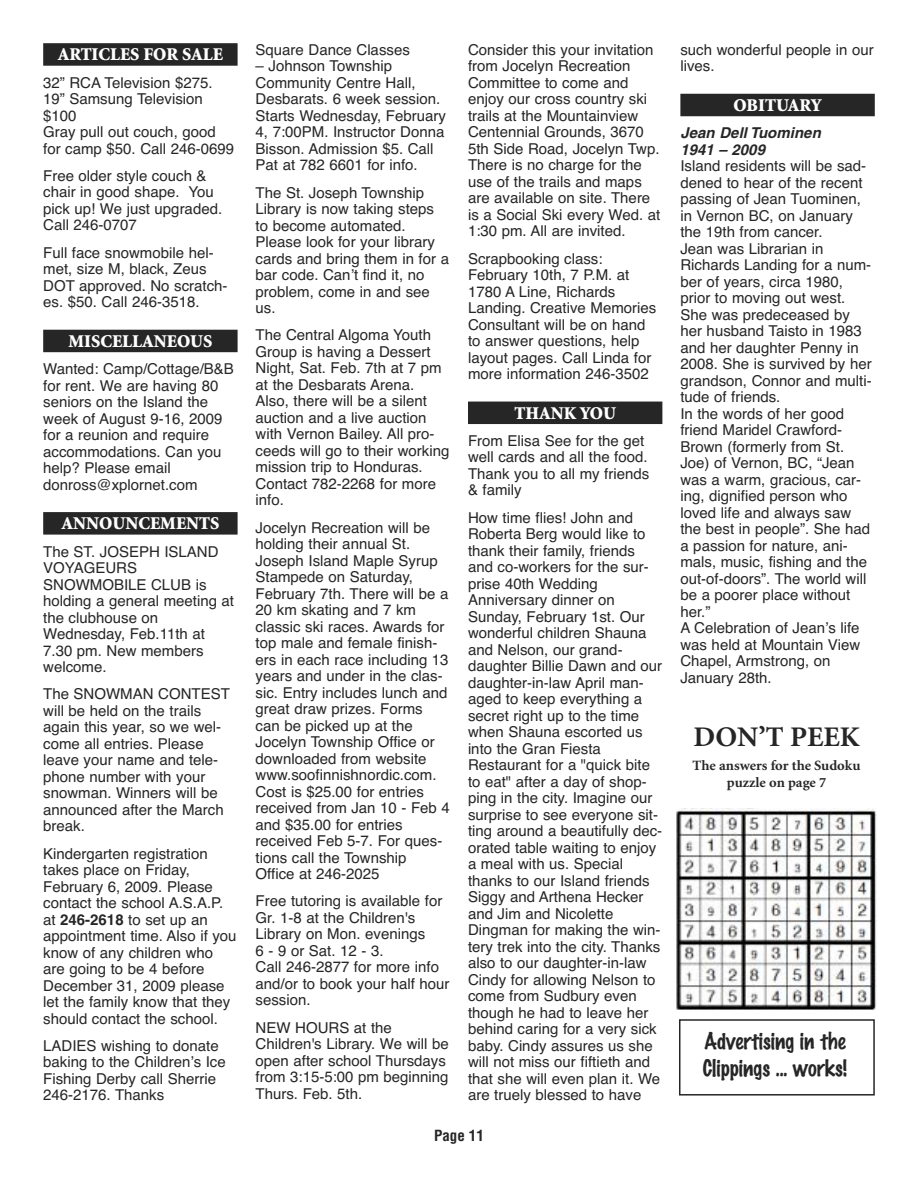
<style>
.page{position:relative;width:918px;height:1188px;background:#fff}
.page>*{position:absolute;margin:0;border:0;box-sizing:border-box;transform-origin:0 0}
.t1{font:700 28.5px "Minion";color:#272627}
.t2{font:21px/27px "Marker";color:#272627}
.t3{font:900 18px "Minion";color:#fff}
.t4{font:15px/16.5px "Helvetica";color:#272627}
.t5{font:italic 700 15px/16.5px "Helvetica";letter-spacing:.005em;color:#272627}
.t6{font:700 condensed 15px "Helvetica";color:#272627}
.t7{font:700 14.25px/17.1px "Minion";color:#272627;text-align:center}
.s1{font-weight:700}
</style>
<div class="page">
<div style="left:43px;top:43px;width:195px;height:23px;background:#272627"></div>
<div style="left:43px;top:330px;width:195px;height:22px;background:#272627"></div>
<div style="left:43px;top:512px;width:195px;height:23px;background:#272627"></div>
<div style="left:468px;top:402px;width:194px;height:22px;background:#272627"></div>
<div style="left:680px;top:94px;width:195px;height:22px;background:#272627"></div>
<div style="left:679px;top:1019px;width:196px;height:77px;border:2px solid #272627"></div>
<img style="left:676px;top:809px;width:201px;height:200px">
<p class="t3" style="left:58px;top:48px;width:167px">ARTICLES FOR SALE</p>
<p class="t4" style="left:43px;top:74px;width:192px">32” RCA Television $275.<br>19” Samsung Television $100<br>Gray pull out couch, good for camp $50. Call 246-0699</p>
<p class="t4" style="left:43px;top:167px;width:181px">Free older style couch &amp; chair in good shape. You pick up! We just upgraded.<br>Call 246-0707</p>
<p class="t4" style="left:43px;top:244px;width:186px">Full face snowmobile hel&shy;met, size M, black, Zeus<br>DOT approved. No scratch&shy;es. $50. Call 246-3518.</p>
<p class="t3" style="left:69px;top:334px;width:145px">MISCELLANEOUS</p>
<p class="t4" style="left:43px;top:361px;width:192px">Wanted: Camp/Cottage/B&amp;B for rent. We are having 80 seniors on the Island the week of August 9-16, 2009 for a reunion and require accommodations. Can you help? Please email donross@xplornet.com</p>
<p class="t3" style="left:61px;top:517px;width:159px">ANNOUNCEMENTS</p>
<p class="t4" style="left:43px;top:543px;width:192px">The ST. JOSEPH ISLAND<br>VOYAGEURS<br>SNOWMOBILE CLUB is holding a general meeting at the clubhouse on<br>Wednesday, Feb.11th at<br>7.30 pm. New members welcome.</p>
<p class="t4" style="left:43px;top:686px;width:188px">The SNOWMAN CONTEST will be held on the trails again this year, so we wel&shy;come all entries. Please leave your name and tele&shy;phone number with your snowman. Winners will be announced after the March break.</p>
<p class="t4" style="left:43px;top:845px;width:195px">Kindergarten registration takes place on Friday,<br>February 6, 2009. Please contact the school A.S.A.P. at <span class="s1">246-2618</span> to set up an appointment time. Also if you know of any children who are going to be 4 before<br>December 31, 2009 please let the family know that they should contact the school.</p>
<p class="t4" style="left:43px;top:1037px;width:184px">LADIES wishing to donate baking to the Childrenʼs Ice<br>Fishing Derby call Sherrie<br>246-2176. Thanks</p>
<p class="t4" style="left:256px;top:41px;width:156px">Square Dance Classes</p>
<p class="t4" style="left:256px;top:58px;width:192px">– Johnson Township<br>Community Centre Hall,<br>Desbarats. 6 week session.<br>Starts Wednesday, February<br>4, 7:00PM. Instructor Donna<br>Bisson. Admission $5. Call<br>Pat at 782 6601 for info.</p>
<p class="t4" style="left:256px;top:184px;width:195px">The St. Joseph Township<br>Library is now taking steps to become automated.<br>Please look for your library cards and bring them in for a bar code. Canʼt find it, no problem, come in and see us.</p>
<p class="t4" style="left:256px;top:327px;width:195px">The Central Algoma Youth<br>Group is having a Dessert<br>Night, Sat. Feb. 7th at 7 pm at the Desbarats Arena.<br>Also, there will be a silent auction and a live auction with Vernon Bailey. All pro&shy;ceeds will go to their working mission trip to Honduras.<br>Contact 782-2268 for more info.</p>
<p class="t4" style="left:256px;top:519px;width:196px">Jocelyn Recreation will be holding their annual St.<br>Joseph Island Maple Syrup<br>Stampede on Saturday,<br>February 7th. There will be a<br>20 km skating and 7 km classic ski races. Awards for top male and female finish&shy;ers in each race including 13 years and under in the clas&shy;sic. Entry includes lunch and great draw prizes. Forms can be picked up at the<br>Jocelyn Township Office or downloaded from website www.soofinnishnordic.com.<br>Cost is $25.00 for entries received from Jan 10 - Feb 4 and $35.00 for entries received Feb 5-7. For ques&shy;tions call the Township<br>Office at 246-2025</p>
<p class="t4" style="left:256px;top:893px;width:195px">Free tutoring is available for<br>Gr. 1-8 at the Children's<br>Library on Mon. evenings<br>6 - 9 or Sat. 12 - 3.<br>Call 246-2877 for more info and/or to book your half hour session.</p>
<p class="t4" style="left:256px;top:1019px;width:195px">NEW HOURS at the<br>Children's Library. We will be open after school Thursdays from 3:15-5:00 pm beginning<br>Thurs. Feb. 5th.</p>
<p class="t4" style="left:468px;top:41px;width:194px">Consider this your invitation from Jocelyn Recreation<br>Committee to come and enjoy our cross country ski trails at the Mountainview<br>Centennial Grounds, 3670<br>5th Side Road, Jocelyn Twp.<br>There is no charge for the use of the trails and maps are available on site. There is a Social Ski every Wed. at<br>1:30 pm. All are invited.</p>
<p class="t4" style="left:468px;top:250px;width:190px">Scrapbooking class:<br>February 10th, 7 P.M. at<br>1780 A Line, Richards<br>Landing. Creative Memories<br>Consultant will be on hand to answer questions, help layout pages. Call Linda for more information 246-3502</p>
<p class="t3" style="left:514px;top:406px;width:103px">THANK YOU</p>
<p class="t4" style="left:468px;top:433px;width:183px">From Elisa See for the get well cards and all the food.<br>Thank you to all my friends &amp; family</p>
<p class="t4" style="left:468px;top:509px;width:196px">How time flies! John and<br>Roberta Berg would like to thank their family, friends and co-workers for the sur&shy;prise 40th Wedding<br>Anniversary dinner on<br>Sunday, February 1st. Our wonderful children Shauna and Nelson, our grand&shy;daughter Billie Dawn and our daughter-in-law April man&shy;aged to keep everything a secret right up to the time when Shauna escorted us into the Gran Fiesta<br>Restaurant for a "quick bite to eat" after a day of shop&shy;ping in the city. Imagine our surprise to see everyone sit&shy;ting around a beautifully dec&shy;orated table waiting to enjoy a meal with us. Special thanks to our Island friends<br>Siggy and Arthena Hecker and Jim and Nicolette<br>Dingman for making the win&shy;tery trek into the city. Thanks also to our daughter-in-law<br>Cindy for allowing Nelson to come from Sudbury even though he had to leave her behind caring for a very sick baby. Cindy assures us she will not miss our fiftieth and that she will even plan it. We are truely blessed to have</p>
<p class="t6" style="left:434px;top:1127px;width:51px">Page 11</p>
<p class="t4" style="left:680px;top:41px;width:195px">such wonderful people in our lives.</p>
<p class="t3" style="left:733px;top:98px;width:90px">OBITUARY</p>
<p class="t5" style="left:680px;top:126px;width:142px">Jean Dell Tuominen<br>1941 – 2009</p>
<p class="t4" style="left:680px;top:158px;width:193px">Island residents will be sad&shy;dened to hear of the recent passing of Jean Tuominen, in Vernon BC, on January the 19th from cancer.<br>Jean was Librarian in<br>Richards Landing for a num&shy;ber of years, circa 1980, prior to moving out west.<br>She was predeceased by her husband Taisto in 1983 and her daughter Penny in<br>2008. She is survived by her grandson, Connor and multi&shy;tude of friends.<br>In the words of her good friend Maridel Crawford-<br>Brown (formerly from St.<br>Joe) of Vernon, BC, “Jean was a warm, gracious, car&shy;ing, dignified person who loved life and always saw the best in people”. She had a passion for nature, ani&shy;mals, music, fishing and the out-of-doors”. The world will be a poorer place without her.”<br>A Celebration of Jeanʼs life was held at Mountain View<br>Chapel, Armstrong, on<br>January 28th.</p>
<h1 class="t1" style="left:693px;top:726px;width:168px">DON’T PEEK</h1>
<p class="t7" style="left:693px;top:758px;width:169px">The answers for the Sudoku puzzle on page 7</p>
<h2 class="t2" style="left:703px;top:1029px;width:146px">Advertising in the<br>Clippings ... works!</h2>
</div>
